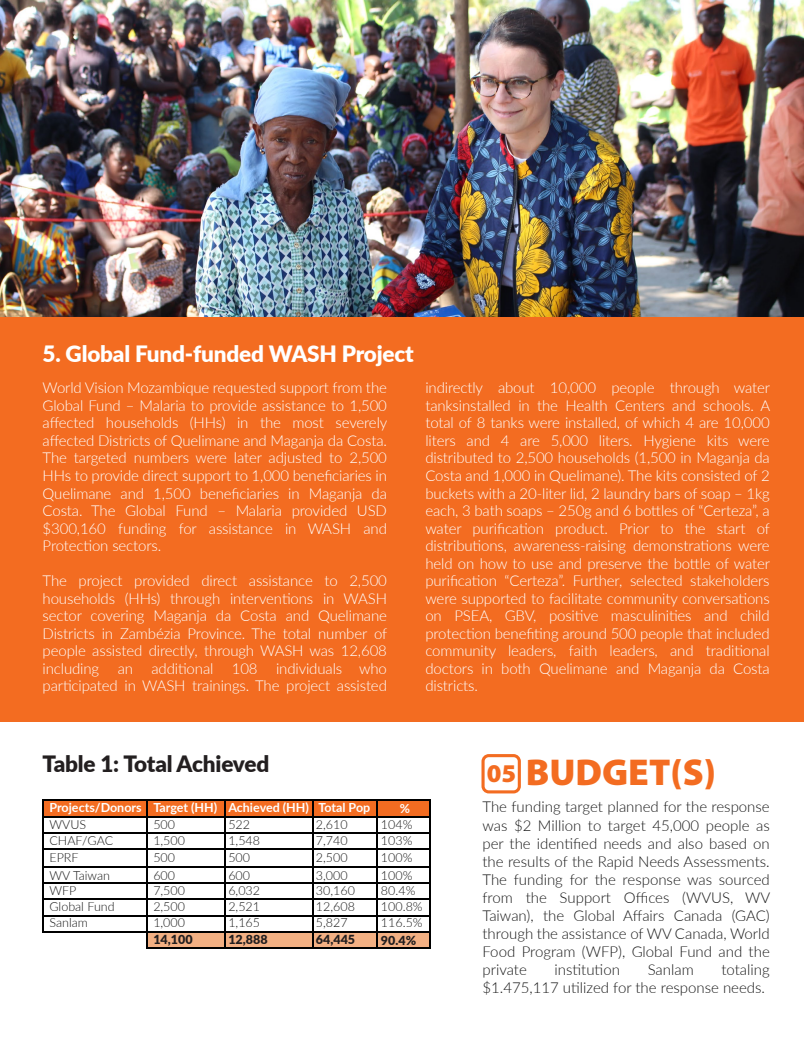
<style>
.page{position:relative;width:804px;height:1053px;background:#fff}
.page>*{position:absolute;margin:0;border:0;box-sizing:border-box;transform-origin:0 0}
.t1{font:900 37.5px "Myriad Pro";color:#f36c21}
.t2{font:900 25.62px "Myriad Pro";color:#f36c21}
.t3{font:900 22.5px "Lato";letter-spacing:-.01em;color:#fff}
.t4{font:900 22.5px "Lato";letter-spacing:-.01em;color:#231f20}
.t5{font:300 15px/17.5px "Lato";letter-spacing:-.01em;color:#fff;text-align:justify}
.t6{font:300 15px/18px "Lato";color:#181818;text-align:justify}
.t7{font:300 12.5px "Lato";color:#181818}
.t8{font:700 12.5px "Lato";color:#fff}
.t9{font:900 12.5px "Lato";color:#231f20}
</style>
<div class="page">
<div style="left:43px;top:801px;width:386px;height:15px;background:#f36c21"></div>
<div style="left:0;top:316px;width:803px;height:406px;background:#f36c21"></div>
<hr style="left:44px;top:799px;width:102px;height:2px;background:#000">
<hr style="left:148px;top:799px;width:76px;height:2px;background:#000">
<hr style="left:225px;top:799px;width:88px;height:2px;background:#000">
<hr style="left:314px;top:799px;width:62px;height:2px;background:#000">
<hr style="left:378px;top:799px;width:51px;height:2px;background:#000">
<hr style="left:44px;top:816px;width:102px;height:1px;background:#000">
<hr style="left:148px;top:816px;width:76px;height:1px;background:#000">
<hr style="left:225px;top:816px;width:88px;height:1px;background:#000">
<hr style="left:314px;top:816px;width:62px;height:1px;background:#000">
<hr style="left:378px;top:816px;width:51px;height:1px;background:#000">
<hr style="left:44px;top:832px;width:102px;height:1px;background:#000">
<hr style="left:148px;top:832px;width:76px;height:1px;background:#000">
<hr style="left:225px;top:832px;width:88px;height:1px;background:#000">
<hr style="left:314px;top:832px;width:62px;height:1px;background:#000">
<hr style="left:378px;top:832px;width:51px;height:1px;background:#000">
<hr style="left:44px;top:848px;width:102px;height:1px;background:#000">
<hr style="left:148px;top:848px;width:76px;height:1px;background:#000">
<hr style="left:225px;top:848px;width:88px;height:1px;background:#000">
<hr style="left:314px;top:848px;width:62px;height:1px;background:#000">
<hr style="left:378px;top:848px;width:51px;height:1px;background:#000">
<hr style="left:44px;top:866px;width:102px;height:1px;background:#000">
<hr style="left:148px;top:866px;width:76px;height:1px;background:#000">
<hr style="left:225px;top:866px;width:88px;height:1px;background:#000">
<hr style="left:314px;top:866px;width:62px;height:1px;background:#000">
<hr style="left:378px;top:866px;width:51px;height:1px;background:#000">
<hr style="left:44px;top:882px;width:102px;height:1px;background:#000">
<hr style="left:148px;top:882px;width:76px;height:1px;background:#000">
<hr style="left:225px;top:882px;width:88px;height:1px;background:#000">
<hr style="left:314px;top:882px;width:62px;height:1px;background:#000">
<hr style="left:378px;top:882px;width:51px;height:1px;background:#000">
<hr style="left:44px;top:898px;width:102px;height:1px;background:#000">
<hr style="left:148px;top:898px;width:76px;height:1px;background:#000">
<hr style="left:225px;top:898px;width:88px;height:1px;background:#000">
<hr style="left:314px;top:898px;width:62px;height:1px;background:#000">
<hr style="left:378px;top:898px;width:51px;height:1px;background:#000">
<hr style="left:44px;top:914px;width:102px;height:2px;background:#000">
<hr style="left:148px;top:914px;width:76px;height:2px;background:#000">
<hr style="left:225px;top:914px;width:88px;height:2px;background:#000">
<hr style="left:314px;top:914px;width:62px;height:2px;background:#000">
<hr style="left:378px;top:914px;width:51px;height:2px;background:#000">
<div style="left:148px;top:932px;width:77px;height:15px;background:#f3b083"></div>
<div style="left:225px;top:932px;width:89px;height:15px;background:#f3b083"></div>
<div style="left:314px;top:932px;width:62px;height:15px;background:#f3b083"></div>
<div style="left:378px;top:932px;width:52px;height:15px;background:#f3b083"></div>
<svg style="left:43px;top:799px;width:2px;height:133px"></svg>
<hr style="left:45px;top:931px;width:101px;height:1px;background:#000">
<hr style="left:148px;top:931px;width:76px;height:1px;background:#000">
<hr style="left:225px;top:931px;width:88px;height:1px;background:#000">
<hr style="left:314px;top:931px;width:62px;height:1px;background:#000">
<hr style="left:378px;top:931px;width:51px;height:1px;background:#000">
<svg style="left:146px;top:799px;width:2px;height:149px"></svg>
<hr style="left:148px;top:947px;width:76px;height:1px;background:#000">
<svg style="left:224px;top:799px;width:1px;height:149px"></svg>
<hr style="left:225px;top:947px;width:88px;height:1px;background:#000">
<svg style="left:313px;top:799px;width:1px;height:149px"></svg>
<hr style="left:314px;top:947px;width:62px;height:1px;background:#000">
<svg style="left:376px;top:799px;width:2px;height:149px"></svg>
<hr style="left:378px;top:947px;width:51px;height:1px;background:#000">
<svg style="left:429px;top:799px;width:1px;height:149px"></svg>
<svg style="left:481px;top:754px;width:40px;height:39px"></svg>
<img style="left:0;top:0;width:803px;height:316px">
<h3 class="t3" style="left:43px;top:337px;width:372px">5. Global Fund-funded WASH Project</h3>
<p class="t5" style="left:43px;top:378px;width:346px">World Vision Mozambique requested support from the Global Fund – Malaria to provide assistance to 1,500 affected households (HHs) in the most severely affected Districts of Quelimane and Maganja da Costa.<br>The targeted numbers were later adjusted to 2,500<br>HHs to provide direct support to 1,000 beneficiaries in Quelimane and 1,500 beneficiaries in Maganja da Costa. The Global Fund – Malaria provided USD $300,160 funding for assistance in WASH and Protection sectors.</p>
<p class="t5" style="left:43px;top:571px;width:346px">The project provided direct assistance to 2,500 households (HHs) through interventions in WASH sector covering Maganja da Costa and Quelimane Districts in Zambézia Province. The total number of people assisted directly, through WASH was 12,608 including an additional 108 individuals who participated in WASH trainings. The project assisted</p>
<p class="t5" style="left:425px;top:378px;width:346px">indirectly about 10,000 people through water tanksinstalled in the Health Centers and schools. A total of 8 tanks were installed, of which 4 are 10,000 liters and 4 are 5,000 liters. Hygiene kits were distributed to 2,500 households (1,500 in Maganja da Costa and 1,000 in Quelimane). The kits consisted of 2 buckets with a 20-liter lid, 2 laundry bars of soap – 1kg each, 3 bath soaps – 250g and 6 bottles of “Certeza”, a water purification product. Prior to the start of distributions, awareness-raising demonstrations were held on how to use and preserve the bottle of water purification “Certeza”. Further, selected stakeholders were supported to facilitate community conversations on PSEA, GBV, positive masculinities and child protection benefiting around 500 people that included community leaders, faith leaders, and traditional doctors in both Quelimane and Maganja da Costa districts.</p>
<h3 class="t4" style="left:43px;top:746px;width:228px">Table 1: Total Achieved</h3>
<h2 class="t2" style="left:487px;top:756px;width:31px">05</h2>
<h1 class="t1" style="left:525px;top:747px;width:192px">BUDGET(S)</h1>
<p class="t8" style="left:49px;top:798px;width:94px">Projects/Donors</p>
<p class="t7" style="left:49px;top:848px;width:31px">EPRF</p>
<p class="t7" style="left:49px;top:816px;width:38px">WVUS</p>
<p class="t7" style="left:49px;top:832px;width:65px">CHAF/GAC</p>
<p class="t8" style="left:153px;top:798px;width:65px">Target (HH)</p>
<p class="t7" style="left:153px;top:848px;width:23px">500</p>
<p class="t7" style="left:153px;top:816px;width:23px">500</p>
<p class="t7" style="left:153px;top:832px;width:33px">1,500</p>
<p class="t8" style="left:228px;top:798px;width:82px">Achieved (HH)</p>
<p class="t7" style="left:228px;top:848px;width:23px">500</p>
<p class="t7" style="left:228px;top:816px;width:23px">522</p>
<p class="t7" style="left:228px;top:832px;width:33px">1,548</p>
<p class="t8" style="left:318px;top:798px;width:53px">Total Pop</p>
<p class="t7" style="left:316px;top:848px;width:33px">2,500</p>
<p class="t7" style="left:316px;top:816px;width:33px">2,610</p>
<p class="t7" style="left:316px;top:832px;width:33px">7,740</p>
<p class="t8" style="left:399px;top:798px;width:12px">%</p>
<p class="t7" style="left:381px;top:816px;width:33px">104%</p>
<p class="t7" style="left:381px;top:832px;width:33px">103%</p>
<p class="t7" style="left:381px;top:848px;width:33px">100%</p>
<p class="t7" style="left:49px;top:866px;width:62px">WV Taiwan</p>
<p class="t7" style="left:153px;top:866px;width:23px">600</p>
<p class="t7" style="left:228px;top:866px;width:23px">600</p>
<p class="t7" style="left:316px;top:866px;width:33px">3,000</p>
<p class="t7" style="left:381px;top:866px;width:33px">100%</p>
<p class="t7" style="left:49px;top:881px;width:28px">WFP</p>
<p class="t7" style="left:153px;top:881px;width:33px">7,500</p>
<p class="t7" style="left:228px;top:881px;width:33px">6,032</p>
<p class="t7" style="left:316px;top:881px;width:40px">30,160</p>
<p class="t7" style="left:381px;top:881px;width:36px">80.4%</p>
<p class="t7" style="left:49px;top:898px;width:67px">Global Fund</p>
<p class="t7" style="left:153px;top:898px;width:33px">2,500</p>
<p class="t7" style="left:228px;top:898px;width:33px">2,521</p>
<p class="t7" style="left:316px;top:898px;width:40px">12,608</p>
<p class="t7" style="left:381px;top:898px;width:43px">100.8%</p>
<p class="t7" style="left:49px;top:913px;width:40px">Sanlam</p>
<p class="t7" style="left:153px;top:913px;width:33px">1,000</p>
<p class="t7" style="left:228px;top:913px;width:33px">1,165</p>
<p class="t7" style="left:316px;top:913px;width:33px">5,827</p>
<p class="t7" style="left:381px;top:913px;width:43px">116.5%</p>
<p class="t9" style="left:153px;top:929px;width:41px">14,100</p>
<p class="t9" style="left:228px;top:929px;width:41px">12,888</p>
<p class="t9" style="left:316px;top:929px;width:41px">64,445</p>
<p class="t9" style="left:381px;top:931px;width:37px">90.4%</p>
<p class="t6" style="left:482px;top:797px;width:289px">The funding target planned for the response was $2 Million to target 45,000 people as per the identified needs and also based on the results of the Rapid Needs Assessments.<br>The funding for the response was sourced from the Support Offices (WVUS, WV Taiwan), the Global Affairs Canada (GAC) through the assistance of WV Canada, World Food Program (WFP), Global Fund and the private</p>
<p class="t6" style="left:482px;top:959px;width:289px;text-indent:239px">totaling $1.475,117 utilized for the response needs.</p>
<p class="t6" style="left:554px;top:959px;width:67px">institution</p>
<p class="t6" style="left:647px;top:959px;width:48px">Sanlam</p>
</div>
